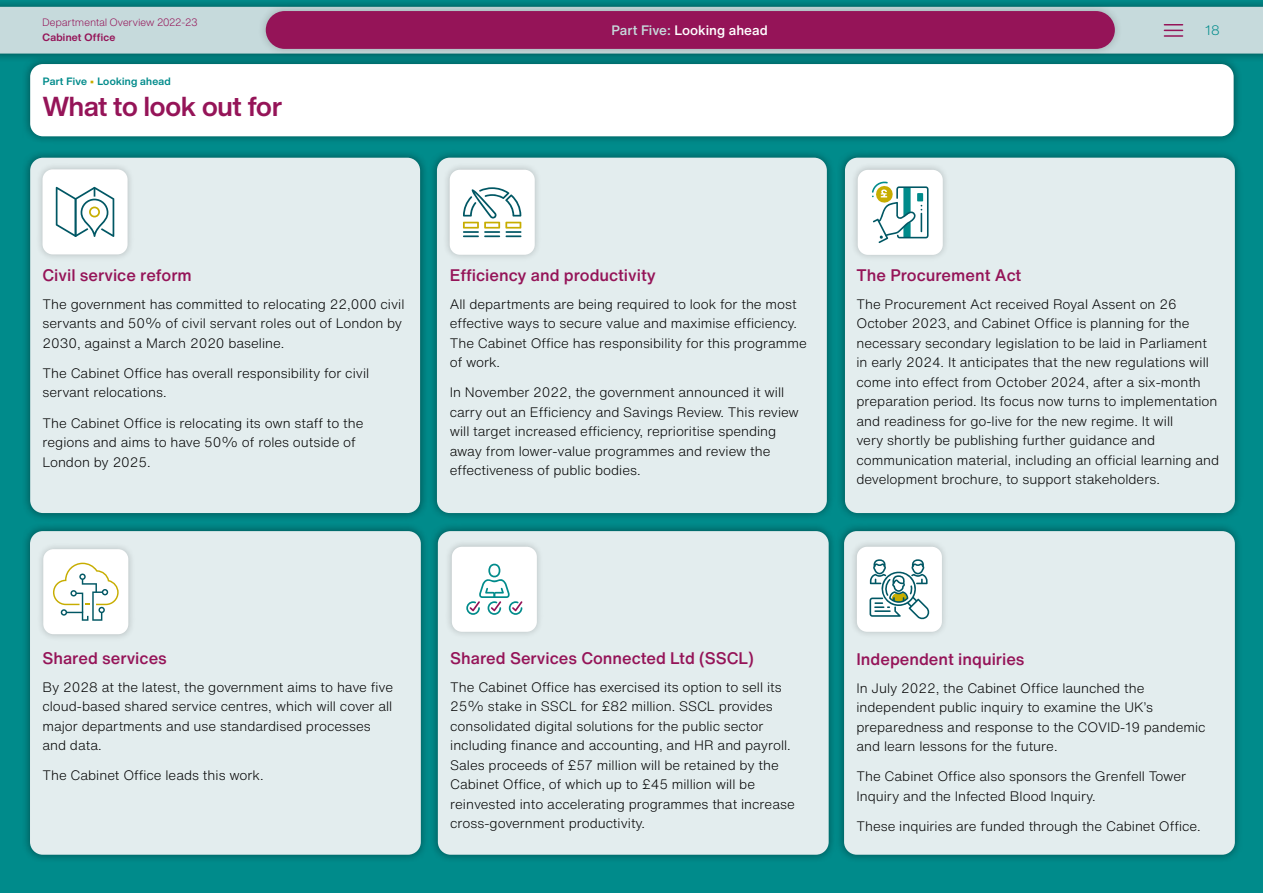
<style>
.page{position:relative;width:1263px;height:893px;background:#008b8b}
.page>*{position:absolute;margin:0;border:0;box-sizing:border-box;transform-origin:0 0}
._22_h2{font:700 27px "Helvetica Now Display";color:#951458}
._22_h3{font:500 16.5px "Helvetica Now Text";color:#951458}
._22_body_text{font:300 13.5px/19.5px "Helvetica Now Text";color:#000}
.t1{font:500 13.5px "Helvetica Now Text";color:#fff}
.t2{font:300 13.5px "Helvetica Now Text";color:#008b8b}
.t3{font:300 10.5px "Helvetica Now Display";letter-spacing:.03em;color:#951458}
.t4{font:700 10.5px "Helvetica Now Display";letter-spacing:.025em;color:#008b8b}
.t5{font:700 10.5px "Helvetica Now Display";letter-spacing:.03em;color:#951458}
.s1{color:#c7ad00}
.s2{color:#c6dadc}
</style>
<div class="page">
<div style="left:0;top:0;width:1263px;height:62px;background:#000;opacity:.4"></div>
<div style="left:0;top:7px;width:1263px;height:47px;background:#c6dadc"></div>
<svg style="left:1164px;top:24px;width:18px;height:13px"></svg>
<div style="left:22px;top:150px;width:407px;height:372px;background:#000;opacity:.4"></div>
<div style="left:30px;top:158px;width:390px;height:355px;background:#e3edee;border-radius:13px"></div>
<div style="left:429px;top:150px;width:407px;height:372px;background:#000;opacity:.4"></div>
<div style="left:437px;top:158px;width:390px;height:355px;background:#e3edee;border-radius:13px"></div>
<div style="left:443px;top:163px;width:99px;height:99px;background:#dae4e5"></div>
<div style="left:450px;top:170px;width:85px;height:85px;background:#fff;border-radius:10px"></div>
<svg style="left:463px;top:187px;width:58px;height:50px"></svg>
<div style="left:22px;top:56px;width:1220px;height:89px;background:#000;opacity:.4"></div>
<div style="left:30px;top:64px;width:1203px;height:72px;background:#fff;border-radius:13px"></div>
<div style="left:22px;top:523px;width:407px;height:339px;background:#000;opacity:.4"></div>
<div style="left:30px;top:531px;width:391px;height:324px;background:#e3edee;border-radius:13px"></div>
<div style="left:430px;top:523px;width:407px;height:339px;background:#000;opacity:.4"></div>
<div style="left:438px;top:531px;width:391px;height:324px;background:#e3edee;border-radius:13px"></div>
<div style="left:836px;top:523px;width:407px;height:339px;background:#000;opacity:.4"></div>
<div style="left:844px;top:531px;width:391px;height:324px;background:#e3edee;border-radius:13px"></div>
<div style="left:36px;top:542px;width:99px;height:99px;background:#dbe4e5"></div>
<div style="left:43px;top:549px;width:85px;height:85px;background:#fff;border-radius:10px"></div>
<svg style="left:53px;top:563px;width:66px;height:58px"></svg>
<div style="left:35px;top:162px;width:99px;height:99px;background:#000;opacity:.2"></div>
<div style="left:43px;top:169px;width:85px;height:85px;background:#fff;border-radius:10px"></div>
<svg style="left:56px;top:187px;width:58px;height:50px"></svg>
<div style="left:258px;top:3px;width:866px;height:54px;background:#000;opacity:.2"></div>
<div style="left:266px;top:11px;width:849px;height:38px;background:#951458;border-radius:19px"></div>
<div style="left:850px;top:540px;width:99px;height:99px;background:#dae4e5"></div>
<div style="left:857px;top:547px;width:85px;height:85px;background:#fff;border-radius:10px"></div>
<svg style="left:869px;top:559px;width:61px;height:61px"></svg>
<div style="left:837px;top:150px;width:407px;height:372px;background:#000;opacity:.4"></div>
<div style="left:845px;top:158px;width:390px;height:355px;background:#e3edee;border-radius:13px"></div>
<div style="left:851px;top:163px;width:99px;height:99px;background:#dae4e5"></div>
<div style="left:858px;top:170px;width:85px;height:85px;background:#fff;border-radius:10px"></div>
<svg style="left:872px;top:181px;width:56px;height:62px"></svg>
<div style="left:445px;top:540px;width:99px;height:99px;background:#dae4e5"></div>
<div style="left:452px;top:547px;width:85px;height:85px;background:#fff;border-radius:10px"></div>
<svg style="left:466px;top:564px;width:56px;height:51px"></svg>
<p class="t3" style="left:43px;top:15px;width:156px">Departmental Overview 2022-23</p>
<p class="t5" style="left:43px;top:30px;width:74px">Cabinet Office</p>
<p class="t4" style="left:43px;top:74px;width:129px">Part Five <span class="s1">•</span> Looking ahead</p>
<p class="_22_h2" style="left:43px;top:88px;width:241px">What to look out for</p>
<p class="t1" style="left:611px;top:20px;width:158px"><span class="s2">Part Five:</span> Looking ahead</p>
<p class="t2" style="left:1205px;top:20px;width:16px">18</p>
<p class="_22_h3" style="left:43px;top:263px;width:151px">Civil service reform</p>
<p class="_22_body_text" style="left:43px;top:294px;width:363px">The government has committed to relocating 22,000 civil servants and 50% of civil servant roles out of London by<br>2030, against a March 2020 baseline.</p>
<p class="_22_body_text" style="left:43px;top:363px;width:328px">The Cabinet Office has overall responsibility for civil servant relocations.</p>
<p class="_22_body_text" style="left:43px;top:413px;width:322px">The Cabinet Office is relocating its own staff to the regions and aims to have 50% of roles outside of<br>London by 2025.</p>
<p class="_22_h3" style="left:450px;top:263px;width:208px">Efficiency and productivity</p>
<p class="_22_body_text" style="left:450px;top:294px;width:359px">All departments are being required to look for the most effective ways to secure value and maximise efficiency.<br>The Cabinet Office has responsibility for this programme of work.</p>
<p class="_22_body_text" style="left:450px;top:382px;width:351px">In November 2022, the government announced it will carry out an Efficiency and Savings Review. This review will target increased efficiency, reprioritise spending away from lower-value programmes and review the effectiveness of public bodies.</p>
<p class="_22_h3" style="left:856px;top:263px;width:166px">The Procurement Act</p>
<p class="_22_body_text" style="left:856px;top:294px;width:364px">The Procurement Act received Royal Assent on 26<br>October 2023, and Cabinet Office is planning for the necessary secondary legislation to be laid in Parliament in early 2024. It anticipates that the new regulations will come into effect from October 2024, after a six-month preparation period. Its focus now turns to implementation and readiness for go-live for the new regime. It will<br>very shortly be publishing further guidance and communication material, including an official learning and development brochure, to support stakeholders.</p>
<p class="_22_h3" style="left:42px;top:645px;width:126px">Shared services</p>
<p class="_22_body_text" style="left:42px;top:677px;width:352px">By 2028 at the latest, the government aims to have five cloud-based shared service centres, which will cover all major departments and use standardised processes and data.</p>
<p class="_22_body_text" style="left:42px;top:765px;width:223px">The Cabinet Office leads this work.</p>
<p class="_22_h3" style="left:450px;top:645px;width:305px">Shared Services Connected Ltd (SSCL)</p>
<p class="_22_body_text" style="left:450px;top:677px;width:346px">The Cabinet Office has exercised its option to sell its 25% stake in SSCL for £82 million. SSCL provides consolidated digital solutions for the public sector including finance and accounting, and HR and payroll.<br>Sales proceeds of £57 million will be retained by the Cabinet Office, of which up to £45 million will be reinvested into accelerating programmes that increase cross-government productivity.</p>
<p class="_22_h3" style="left:856px;top:646px;width:170px">Independent inquiries</p>
<p class="_22_body_text" style="left:856px;top:677px;width:351px">In July 2022, the Cabinet Office launched the independent public inquiry to examine the UK’s preparedness and response to the COVID-19 pandemic and learn lessons for the future.</p>
<p class="_22_body_text" style="left:856px;top:766px;width:331px">The Cabinet Office also sponsors the Grenfell Tower<br>Inquiry and the Infected Blood Inquiry.</p>
<p class="_22_body_text" style="left:856px;top:816px;width:346px">These inquiries are funded through the Cabinet Office.</p>
</div>
